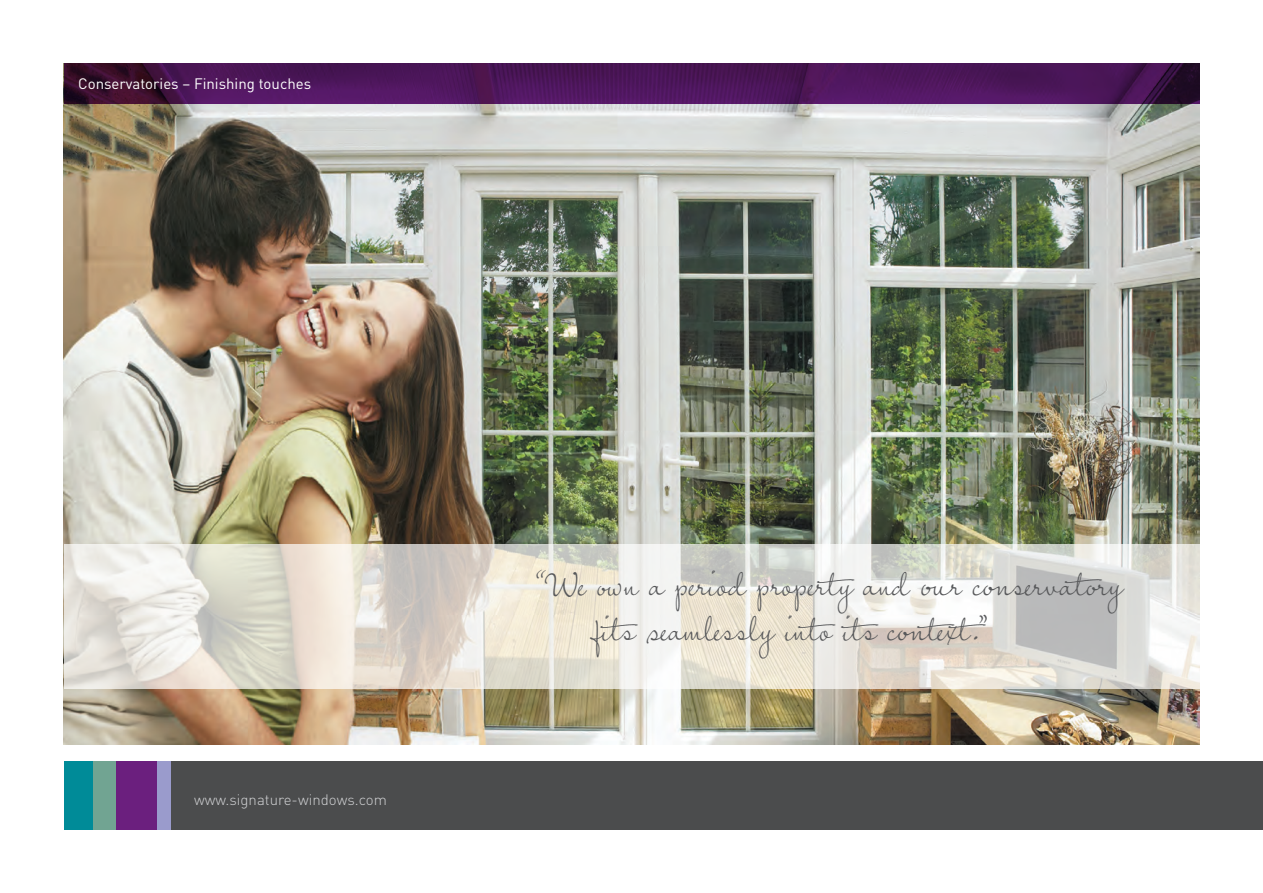
<style>
.page{position:relative;width:1263px;height:893px;background:#fff}
.page>*{position:absolute;margin:0;border:0;box-sizing:border-box;transform-origin:0 0}
.t1{font:37.5px/45px "Freedom Writer BF";color:#57585a}
.t2{font:15px "DIN Pro";color:#fff}
.t3{font:300 15px "DIN Pro";color:#d1d2d4}
</style>
<div class="page">
<div style="left:170px;top:761px;width:1093px;height:68px;background:#4b4c4d"></div>
<div style="left:115px;top:761px;width:42px;height:68px;background:#6b1f7e"></div>
<div style="left:92px;top:761px;width:23px;height:68px;background:#71a492"></div>
<div style="left:64px;top:761px;width:28px;height:68px;background:#008b98"></div>
<div style="left:157px;top:761px;width:13px;height:68px;background:#9a9bcc"></div>
<img style="left:64px;top:104px;width:1135px;height:640px">
<svg style="left:64px;top:64px;width:1135px;height:40px;background:#491555"></svg>
<svg style="left:64px;top:544px;width:1135px;height:144px"></svg>
<p class="t2" style="left:78px;top:72px;width:234px">Conservatories – Finishing touches</p>
<p class="t3" style="left:194px;top:788px;width:194px">www.signature-windows.com</p>
<p class="t1" style="left:590px;top:559px;width:533px;text-indent:-54px">“We own a period property and our conservatory fits seamlessly into its context.”</p>
</div>
